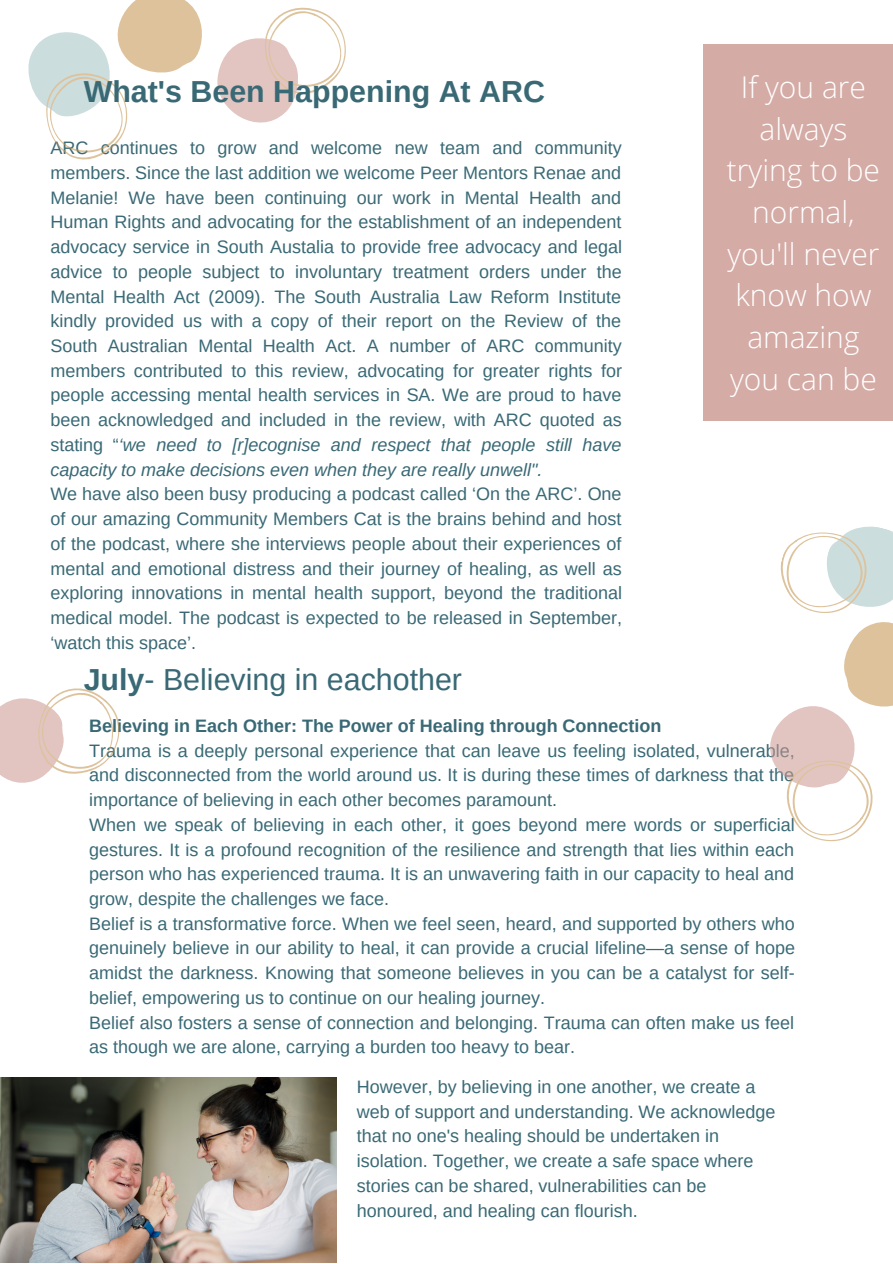
<style>
.page{position:relative;width:893px;height:1264px;background:#fff}
.page>*{position:absolute;margin:0;border:0;box-sizing:border-box;transform-origin:0 0}
.t1{font:30.3px "Arimo";color:#396975}
.t2{font:700 30.3px "Arimo";color:#396975}
.t3{font:300 30px/41.5px "Open Sans";color:#fff;text-align:center}
.t4{font:18px/24.8px "Arimo";color:#396975;text-align:justify}
.t5{font:700 18px "Arimo";color:#396975}
.s1{font-style:italic}
.s2{font-weight:700}
</style>
<div class="page">
<div style="left:702px;top:45px;width:190px;height:376px;background:#d5aba6"></div>
<svg style="left:217px;top:7px;width:129px;height:116px"></svg>
<svg style="left:28px;top:0;width:174px;height:159px"></svg>
<svg style="left:770px;top:526px;width:122px;height:316px"></svg>
<svg style="left:0;top:688px;width:120px;height:95px"></svg>
<img style="left:0;top:1077px;width:336px;height:185px">
<p class="t2" style="left:84px;top:75px;width:463px">What's Been Happening At ARC</p>
<p class="t4" style="left:50px;top:135px;width:573px">ARC continues to grow and welcome new team and community members. Since the last addition we welcome Peer Mentors Renae and Melanie! We have been continuing our work in Mental Health and Human Rights and advocating for the establishment of an independent advocacy service in South Austalia to provide free advocacy and legal advice to people subject to involuntary treatment orders under the Mental Health Act (2009). The South Australia Law Reform Institute kindly provided us with a copy of their report on the Review of the South Australian Mental Health Act. A number of ARC community members contributed to this review, advocating for greater rights for people accessing mental health services in SA. We are proud to have been acknowledged and included in the review, with ARC quoted as stating “<span class="s1">‘we need to [r]ecognise and respect that people still have capacity to make decisions even when they are really unwell".</span></p>
<p class="t4" style="left:50px;top:482px;width:573px">We have also been busy producing a podcast called ‘On the ARC’. One of our amazing Community Members Cat is the brains behind and host of the podcast, where she interviews people about their experiences of mental and emotional distress and their journey of healing, as well as exploring innovations in mental health support, beyond the traditional medical model. The podcast is expected to be released in September, ‘watch this space’.</p>
<p class="t1" style="left:84px;top:662px;width:380px"><span class="s2">July</span>- Believing in eachother</p>
<p class="t3" style="left:726px;top:66px;width:154px">If you are always trying to be normal, you'll never know how amazing you can be</p>
<p class="t5" style="left:89px;top:715px;width:573px">Believing in Each Other: The Power of Healing through Connection</p>
<p class="t4" style="left:89px;top:738px;width:707px">Trauma is a deeply personal experience that can leave us feeling isolated, vulnerable, and disconnected from the world around us. It is during these times of darkness that the importance of believing in each other becomes paramount.</p>
<p class="t4" style="left:89px;top:812px;width:707px">When we speak of believing in each other, it goes beyond mere words or superficial gestures. It is a profound recognition of the resilience and strength that lies within each person who has experienced trauma. It is an unwavering faith in our capacity to heal and grow, despite the challenges we face.</p>
<p class="t4" style="left:89px;top:911px;width:707px">Belief is a transformative force. When we feel seen, heard, and supported by others who genuinely believe in our ability to heal, it can provide a crucial lifeline—a sense of hope amidst the darkness. Knowing that someone believes in you can be a catalyst for self&shy;belief, empowering us to continue on our healing journey.</p>
<p class="t4" style="left:89px;top:1010px;width:706px">Belief also fosters a sense of connection and belonging. Trauma can often make us feel as though we are alone, carrying a burden too heavy to bear.</p>
<p class="t4" style="left:356px;top:1074px;width:420px;text-align:left">However, by believing in one another, we create a web of support and understanding. We acknowledge that no one's healing should be undertaken in isolation. Together, we create a safe space where stories can be shared, vulnerabilities can be honoured, and healing can flourish.</p>
</div>
